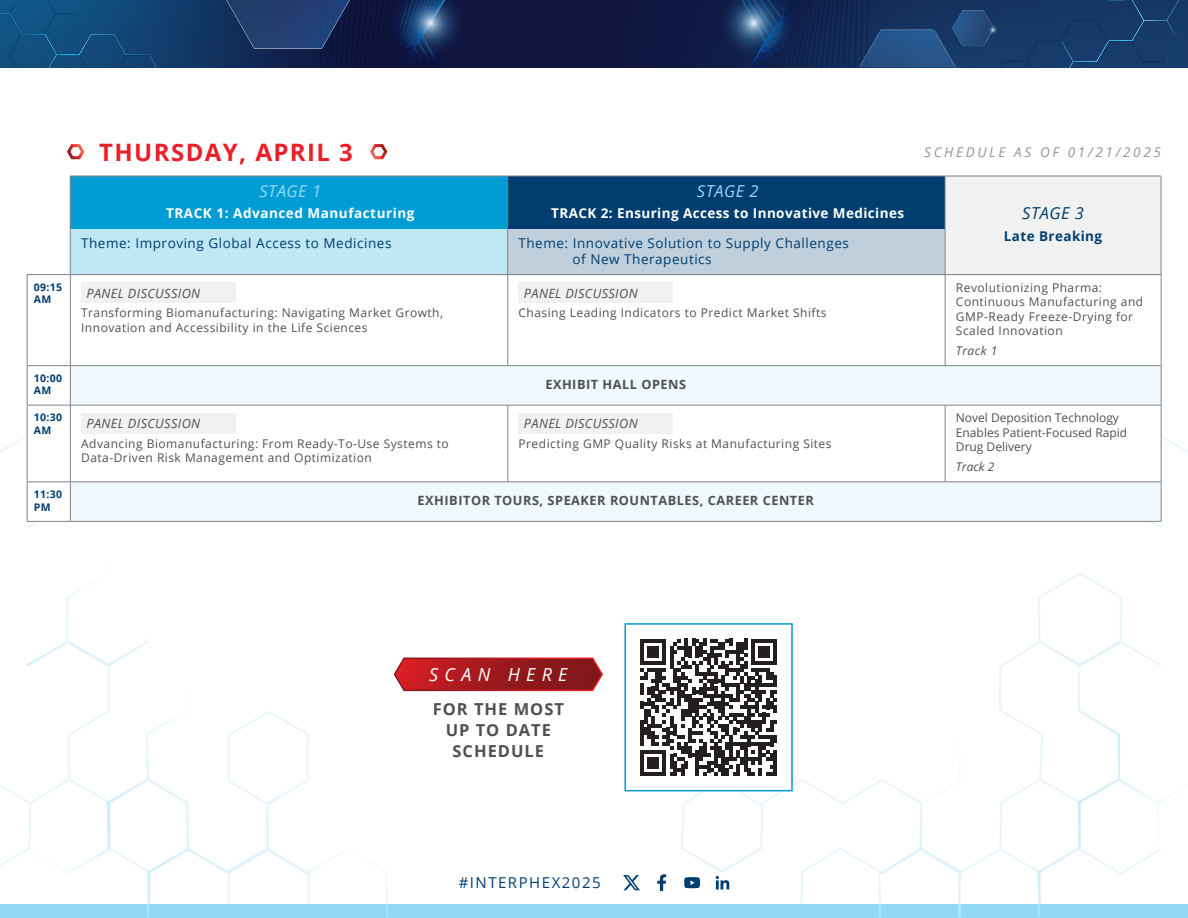
<style>
.page{position:relative;width:1188px;height:918px;background:#fff}
.page>*{position:absolute;margin:0;border:0;box-sizing:border-box;transform-origin:0 0}
.t1{font:700 24px "Open Sans";letter-spacing:.06em;color:#ea1f27}
.t2{font:italic 18px "Open Sans";letter-spacing:.35em;color:#fff}
.t3{font:700 16.5px/21px "Open Sans";letter-spacing:.06em;color:#4f5151;text-align:center}
.t4{font:italic 16.5px "Open Sans";letter-spacing:.03em;color:#93d8f7}
.t5{font:italic 16.5px "Open Sans";letter-spacing:.03em;color:#003e70}
.t6{font:15px "Open Sans";letter-spacing:.1em;color:#003e70}
.t7{font:13.5px "Open Sans";letter-spacing:.04em;color:#003e70}
.t8{font:700 13.5px "Open Sans";letter-spacing:.03em;color:#fff}
.t9{font:italic 13.5px "Open Sans";letter-spacing:.2em;color:#979393}
.t10{font:700 13.5px "Open Sans";letter-spacing:.03em;color:#003e70}
.t11{font:700 12.75px "Open Sans";letter-spacing:.04em;color:#4f5151}
.t12{font:italic 12.75px "Open Sans";letter-spacing:.03em;color:#4f5151}
.t13{font:12px/14.4px "Open Sans";letter-spacing:.04em;color:#4f5151}
.t14{font:12px/14.4px "Open Sans";color:#4f5151}
.t15{font:italic 12px "Open Sans";letter-spacing:.02em;color:#4f5151}
.t16{font:700 10.5px/12.6px "Open Sans";letter-spacing:.03em;color:#003e70}
</style>
<div class="page">
<div style="left:0;top:904px;width:1188px;height:14px;background:#93d8f7"></div>
<img style="left:0;top:435px;width:388px;height:483px">
<img style="left:675px;top:436px;width:513px;height:482px">
<svg style="left:657px;top:874px;width:9px;height:17px"></svg>
<svg style="left:684px;top:877px;width:16px;height:11px"></svg>
<svg style="left:716px;top:876px;width:13px;height:14px"></svg>
<svg style="left:623px;top:875px;width:17px;height:15px"></svg>
<svg style="left:370px;top:144px;width:18px;height:16px"></svg>
<svg style="left:67px;top:144px;width:18px;height:16px"></svg>
<div style="left:625px;top:624px;width:167px;height:167px;background:#fff"></div>
<svg style="left:640px;top:639px;width:137px;height:137px"></svg>
<hr style="left:773px;top:750px;width:4px;height:26px;background:#231f20">
<div style="left:624px;top:623px;width:169px;height:168px;border:2px solid #009dd4"></div>
<svg style="left:393px;top:657px;width:210px;height:35px;background:#ac2d32"></svg>
<img style="left:259px;top:0;width:711px;height:68px">
<img style="left:300px;top:0;width:588px;height:68px">
<img style="left:0;top:0;width:259px;height:68px">
<div style="left:970px;top:0;width:218px;height:68px;background:#163a68"></div>
<img style="left:968px;top:10px;width:31px;height:40px">
<img style="left:205px;top:0;width:151px;height:49px">
<img style="left:859px;top:10px;width:109px;height:58px">
<svg style="left:28px;top:275px;width:1133px;height:246px"></svg>
<svg style="left:71px;top:366px;width:1090px;height:155px;fill:#eff9fe"></svg>
<hr style="left:27px;top:274px;width:43px;height:1px;background:#808285">
<hr style="left:27px;top:275px;width:1px;height:90px;background:#808285">
<hr style="left:70px;top:275px;width:1px;height:90px;background:#808285">
<hr style="left:507px;top:275px;width:1px;height:90px;background:#808285">
<hr style="left:945px;top:275px;width:1px;height:90px;background:#808285">
<hr style="left:1161px;top:275px;width:1px;height:90px;background:#808285">
<hr style="left:27px;top:365px;width:43px;height:1px;background:#808285">
<hr style="left:27px;top:366px;width:1px;height:39px;background:#808285">
<hr style="left:70px;top:365px;width:438px;height:1px;background:#808285">
<hr style="left:70px;top:366px;width:1px;height:39px;background:#808285">
<hr style="left:508px;top:365px;width:437px;height:1px;background:#808285">
<hr style="left:945px;top:365px;width:216px;height:1px;background:#808285">
<hr style="left:1161px;top:366px;width:1px;height:39px;background:#808285">
<hr style="left:27px;top:405px;width:43px;height:1px;background:#808285">
<hr style="left:27px;top:405px;width:1px;height:77px;background:#808285">
<hr style="left:70px;top:405px;width:438px;height:1px;background:#808285">
<hr style="left:70px;top:405px;width:1px;height:77px;background:#808285">
<hr style="left:508px;top:405px;width:437px;height:1px;background:#808285">
<hr style="left:507px;top:405px;width:1px;height:77px;background:#808285">
<hr style="left:945px;top:405px;width:216px;height:1px;background:#808285">
<hr style="left:945px;top:405px;width:1px;height:77px;background:#808285">
<hr style="left:1161px;top:405px;width:1px;height:77px;background:#808285">
<hr style="left:27px;top:482px;width:43px;height:1px;background:#808285">
<hr style="left:27px;top:482px;width:1px;height:39px;background:#808285">
<hr style="left:70px;top:482px;width:438px;height:1px;background:#808285">
<hr style="left:70px;top:482px;width:1px;height:39px;background:#808285">
<hr style="left:508px;top:482px;width:437px;height:1px;background:#808285">
<hr style="left:945px;top:482px;width:216px;height:1px;background:#808285">
<hr style="left:1161px;top:482px;width:1px;height:39px;background:#808285">
<hr style="left:27px;top:521px;width:43px;height:1px;background:#808285">
<hr style="left:70px;top:521px;width:438px;height:1px;background:#808285">
<hr style="left:508px;top:521px;width:437px;height:1px;background:#808285">
<hr style="left:945px;top:521px;width:216px;height:1px;background:#808285">
<div style="left:81px;top:283px;width:155px;height:20px;background:#f1f1f1"></div>
<div style="left:519px;top:283px;width:154px;height:20px;background:#f1f1f1"></div>
<div style="left:81px;top:413px;width:155px;height:20px;background:#f1f1f1"></div>
<div style="left:519px;top:413px;width:154px;height:20px;background:#f1f1f1"></div>
<div style="left:70px;top:176px;width:438px;height:53px;background:#009dd4"></div>
<div style="left:508px;top:176px;width:437px;height:53px;background:#003e70"></div>
<div style="left:945px;top:176px;width:216px;height:99px;background:#f1f1f1"></div>
<div style="left:70px;top:229px;width:438px;height:46px;background:#bfe7f4"></div>
<div style="left:508px;top:229px;width:437px;height:46px;background:#bfcfdb"></div>
<hr style="left:70px;top:176px;width:438px;height:1px;background:#808285">
<hr style="left:70px;top:176px;width:1px;height:53px;background:#808285">
<hr style="left:508px;top:176px;width:437px;height:1px;background:#808285">
<hr style="left:507px;top:176px;width:1px;height:53px;background:#808285">
<hr style="left:945px;top:176px;width:216px;height:1px;background:#808285">
<hr style="left:945px;top:176px;width:1px;height:53px;background:#808285">
<hr style="left:1161px;top:176px;width:1px;height:53px;background:#808285">
<hr style="left:70px;top:229px;width:1px;height:45px;background:#808285">
<hr style="left:507px;top:229px;width:1px;height:45px;background:#808285">
<hr style="left:945px;top:229px;width:1px;height:45px;background:#808285">
<hr style="left:1161px;top:229px;width:1px;height:45px;background:#808285">
<hr style="left:70px;top:274px;width:438px;height:1px;background:#808285">
<hr style="left:508px;top:274px;width:437px;height:1px;background:#808285">
<hr style="left:945px;top:274px;width:216px;height:1px;background:#808285">
<p class="t1" style="left:99px;top:135px;width:255px">THURSDAY, APRIL 3</p>
<p class="t9" style="left:924px;top:143px;width:238px">SCHEDULE AS OF 01/21/2025</p>
<p class="t4" style="left:260px;top:179px;width:63px">STAGE 1</p>
<p class="t8" style="left:166px;top:204px;width:250px">TRACK 1: Advanced Manufacturing</p>
<p class="t4" style="left:697px;top:179px;width:63px">STAGE 2</p>
<p class="t8" style="left:551px;top:204px;width:354px">TRACK 2: Ensuring Access to Innovative Medicines</p>
<p class="t5" style="left:1022px;top:202px;width:63px">STAGE 3</p>
<p class="t10" style="left:1004px;top:227px;width:100px">Late Breaking</p>
<p class="t7" style="left:81px;top:233px;width:312px">Theme: Improving Global Access to Medicines</p>
<p class="t7" style="left:518px;top:233px;width:332px">Theme: Innovative Solution to Supply Challenges</p>
<p class="t7" style="left:572px;top:250px;width:141px">of New Therapeutics</p>
<p class="t16" style="left:34px;top:280px;width:30px">09:15<br>AM</p>
<p class="t12" style="left:87px;top:284px;width:115px">PANEL DISCUSSION</p>
<p class="t13" style="left:81px;top:305px;width:363px">Transforming Biomanufacturing: Navigating Market Growth,<br>Innovation and Accessibility in the Life Sciences</p>
<p class="t12" style="left:524px;top:284px;width:115px">PANEL DISCUSSION</p>
<p class="t13" style="left:519px;top:305px;width:309px">Chasing Leading Indicators to Predict Market Shifts</p>
<p class="t16" style="left:34px;top:371px;width:30px">10:00<br>AM</p>
<p class="t11" style="left:545px;top:375px;width:142px">EXHIBIT HALL OPENS</p>
<p class="t16" style="left:34px;top:411px;width:30px">10:30<br>AM</p>
<p class="t12" style="left:87px;top:415px;width:115px">PANEL DISCUSSION</p>
<p class="t13" style="left:81px;top:436px;width:369px">Advancing Biomanufacturing: From Ready-To-Use Systems to</p>
<p class="t13" style="left:81px;top:450px;width:292px">Data-Driven Risk Management and Optimization</p>
<p class="t12" style="left:524px;top:415px;width:115px">PANEL DISCUSSION</p>
<p class="t13" style="left:519px;top:436px;width:315px">Predicting GMP Quality Risks at Manufacturing Sites</p>
<p class="t16" style="left:34px;top:488px;width:30px">11:30<br>PM</p>
<p class="t11" style="left:418px;top:492px;width:398px">EXHIBITOR TOURS, SPEAKER ROUNTABLES, CAREER CENTER</p>
<p class="t2" style="left:429px;top:662px;width:140px">SCAN HERE</p>
<p class="t3" style="left:433px;top:698px;width:133px">FOR THE MOST<br>UP TO DATE</p>
<p class="t3" style="left:453px;top:740px;width:93px">SCHEDULE</p>
<p class="t6" style="left:459px;top:873px;width:144px">#INTERPHEX2025</p>
<p class="t13" style="left:956px;top:280px;width:189px">Revolutionizing Pharma:<br>Continuous Manufacturing and<br>GMP-Ready Freeze-Drying for<br>Scaled Innovation</p>
<p class="t15" style="left:956px;top:342px;width:43px">Track 1</p>
<p class="t14" style="left:956px;top:411px;width:173px">Novel Deposition Technology<br>Enables Patient-Focused Rapid<br>Drug Delivery</p>
<p class="t15" style="left:956px;top:458px;width:40px">Track 2</p>
</div>
